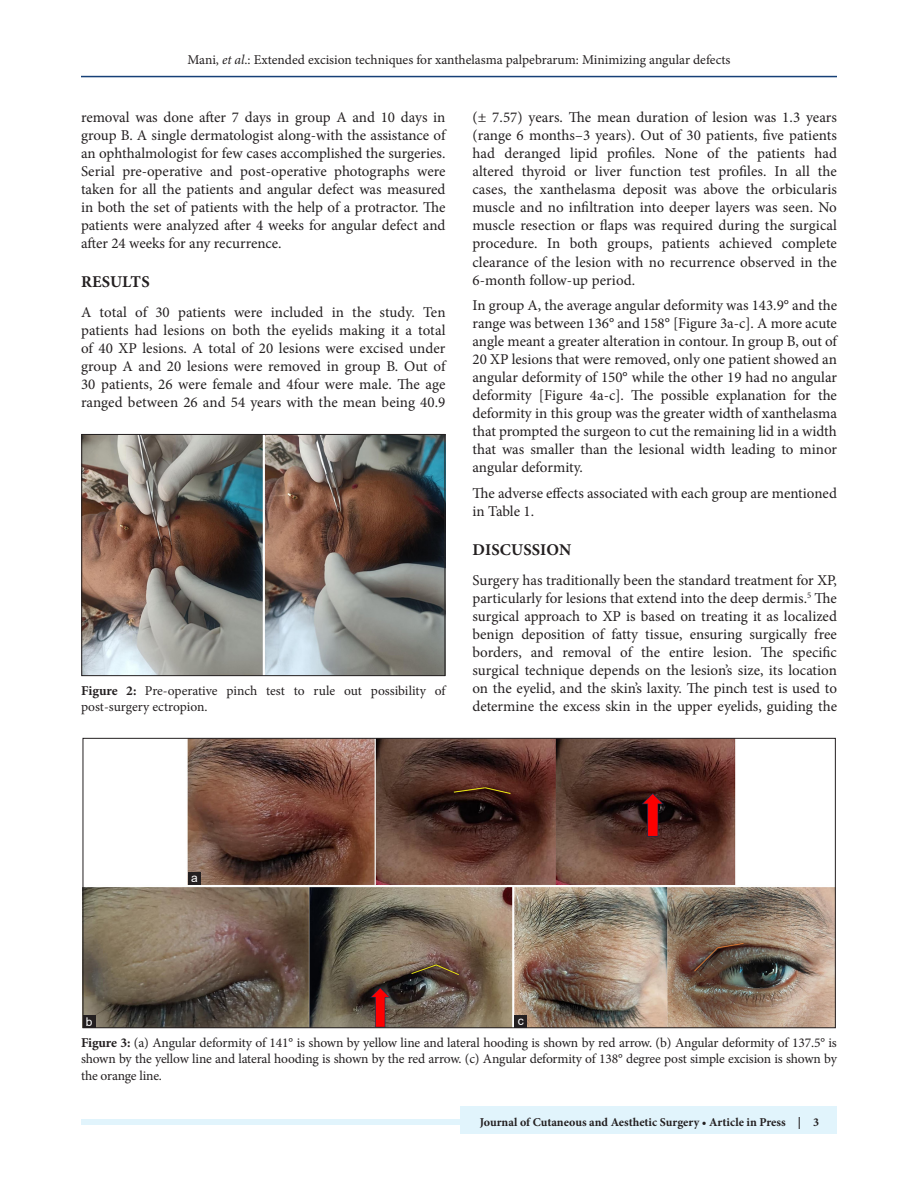
<style>
.page{position:relative;width:918px;height:1188px;background:#fff}
.page>*{position:absolute;margin:0;border:0;box-sizing:border-box;transform-origin:0 0}
.t1{font:700 16.5px "Minion Pro";letter-spacing:.01em;color:#231f20}
.TX{font:15px/18px "Minion Pro";color:#231f20;text-align:justify}
.FGC{font:13.5px/16.5px "Minion Pro";letter-spacing:-.005em;color:#231f20}
.JF{font:700 12px "Minion Pro";color:#231f20}
.LABEL{font:12px "Arial";color:#fff}
.s1{font-style:italic}
.s2{font-weight:700}
</style>
<div class="page">
<hr style="left:81px;top:76px;width:756px;height:1px;background:#164077">
<div style="left:81px;top:1119px;width:756px;height:6px;background:#e1f4fc"></div>
<div style="left:460px;top:1106px;width:377px;height:28px;background:#e1f4fc"></div>
<img style="left:84px;top:436px;width:359px;height:238px">
<div style="left:82px;top:434px;width:363px;height:242px;border:1px solid #231f20"></div>
<img style="left:85px;top:740px;width:749px;height:286px">
<div style="left:514px;top:1015px;width:13px;height:13px;background:#231f20"></div>
<div style="left:83px;top:1015px;width:13px;height:13px;background:#231f20"></div>
<div style="left:188px;top:872px;width:13px;height:13px;background:#231f20"></div>
<p class="FGC" style="left:187px;top:51px;width:545px">Mani, <span class="s1">et al</span>.: Extended excision techniques for xanthelasma palpebrarum: Minimizing angular defects</p>
<p class="TX" style="left:81px;top:109px;width:366px">removal was done after 7 days in group A and 10 days in group B. A single dermatologist along-with the assistance of an ophthalmologist for few cases accomplished the surgeries.<br>Serial pre-operative and post-operative photographs were taken for all the patients and angular defect was measured in both the set of patients with the help of a protractor. The patients were analyzed after 4 weeks for angular defect and after 24 weeks for any recurrence.</p>
<h1 class="t1" style="left:81px;top:270px;width:70px">RESULTS</h1>
<p class="TX" style="left:81px;top:304px;width:366px">A total of 30 patients were included in the study. Ten patients had lesions on both the eyelids making it a total of 40 XP lesions. A total of 20 lesions were excised under group A and 20 lesions were removed in group B. Out of 30 patients, 26 were female and 4four were male. The age ranged between 26 and 54 years with the mean being 40.9</p>
<p class="FGC" style="left:81px;top:682px;width:366px"><span class="s2">Figure 2:</span> Pre-operative pinch test to rule out possibility of post-surgery ectropion.</p>
<p class="TX" style="left:472px;top:109px;width:366px">(± 7.57) years. The mean duration of lesion was 1.3 years (range 6 months–3 years). Out of 30 patients, five patients had deranged lipid profiles. None of the patients had altered thyroid or liver function test profiles. In all the cases, the xanthelasma deposit was above the orbicularis muscle and no infiltration into deeper layers was seen. No muscle resection or flaps was required during the surgical procedure. In both groups, patients achieved complete clearance of the lesion with no recurrence observed in the 6-month follow-up period.</p>
<p class="TX" style="left:472px;top:296px;width:366px">In group A, the average angular deformity was 143.9° and the range was between 136° and 158° [Figure 3a-c]. A more acute angle meant a greater alteration in contour. In group B, out of 20 XP lesions that were removed, only one patient showed an angular deformity of 150° while the other 19 had no angular deformity [Figure 4a-c]. The possible explanation for the deformity in this group was the greater width of xanthelasma that prompted the surgeon to cut the remaining lid in a width that was smaller than the lesional width leading to minor angular deformity.</p>
<p class="TX" style="left:472px;top:484px;width:366px">The adverse effects associated with each group are mentioned in Table 1.</p>
<h1 class="t1" style="left:473px;top:538px;width:100px">DISCUSSION</h1>
<p class="TX" style="left:472px;top:571px;width:366px">Surgery has traditionally been the standard treatment for XP, particularly for lesions that extend into the deep dermis.<sup>5</sup> The surgical approach to XP is based on treating it as localized benign deposition of fatty tissue, ensuring surgically free borders, and removal of the entire lesion. The specific surgical technique depends on the lesion’s size, its location on the eyelid, and the skin’s laxity. The pinch test is used to determine the excess skin in the upper eyelids, guiding the</p>
<p class="LABEL" style="left:191px;top:869px;width:8px">a</p>
<p class="LABEL" style="left:86px;top:1013px;width:8px">b</p>
<p class="LABEL" style="left:518px;top:1012px;width:7px">c</p>
<p class="FGC" style="left:81px;top:1034px;width:757px;text-align:justify"><span class="s2">Figure 3:</span> (a) Angular deformity of 141° is shown by yellow line and lateral hooding is shown by red arrow. (b) Angular deformity of 137.5° is shown by the yellow line and lateral hooding is shown by the red arrow. (c) Angular deformity of 138° degree post simple excision is shown by the orange line.</p>
<p class="JF" style="left:480px;top:1113px;width:341px">Journal of Cutaneous and Aesthetic Surgery • Article in Press | 3</p>
</div>
